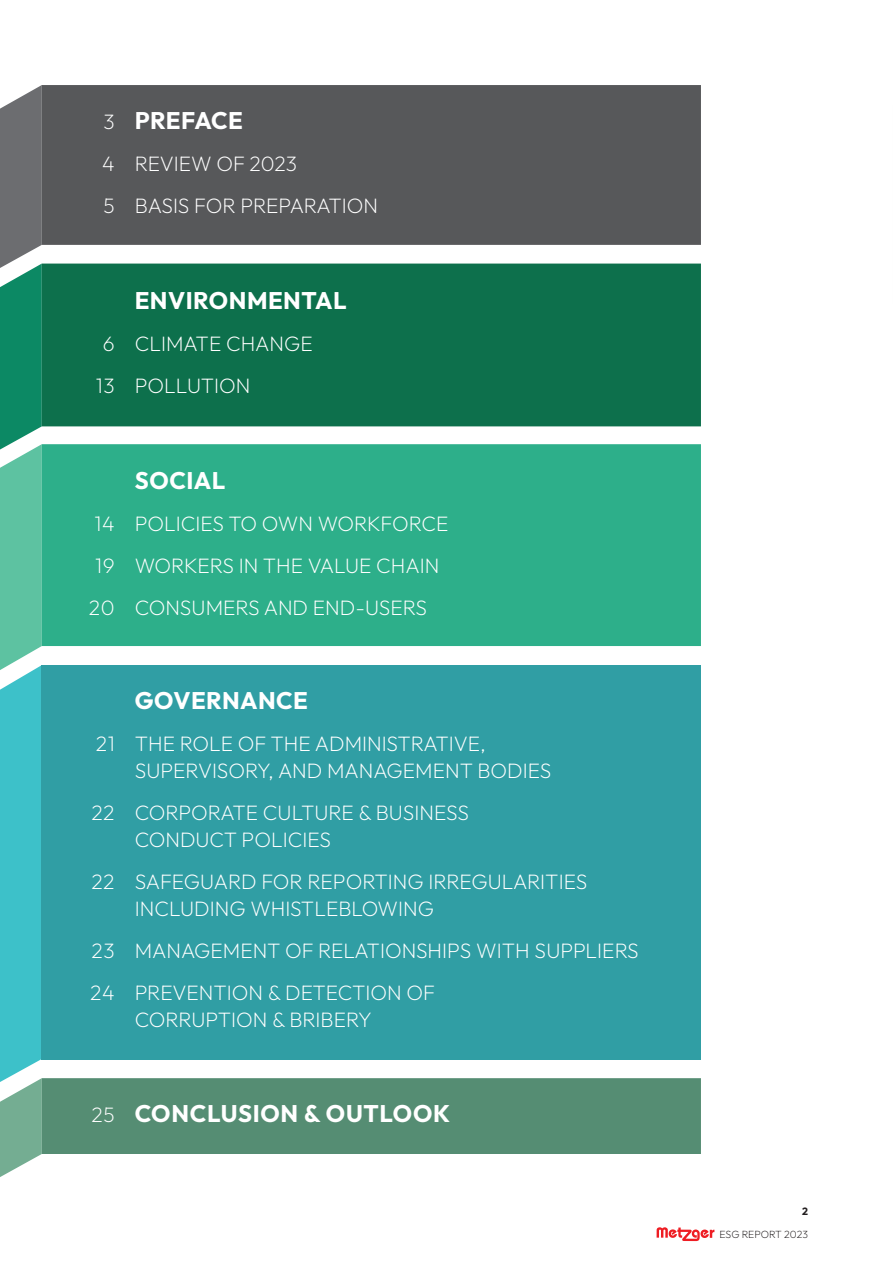
<style>
.page{position:relative;width:893px;height:1263px;background:#fff}
.page>*{position:absolute;margin:0;border:0;box-sizing:border-box;transform-origin:0 0}
.t1{font:700 24px "Outfit";letter-spacing:.02em;color:#fff}
.t2{font:200 21px/42px "Outfit";color:#fff}
.t3{font:200 10.5px "Outfit";color:#231f20}
.t4{font:700 10.5px "Outfit";color:#231f20}
.s1{font-weight:200;font-size:21px}
</style>
<div class="page">
<svg style="left:657px;top:1227px;width:57px;height:14px"></svg>
<div style="left:42px;top:85px;width:659px;height:160px;background:#57585a"></div>
<div style="left:42px;top:1078px;width:659px;height:76px;background:#558d73"></div>
<div style="left:42px;top:264px;width:659px;height:162px;background:#0d704c"></div>
<div style="left:42px;top:444px;width:659px;height:202px;background:#2daf8a"></div>
<svg style="left:0;top:85px;width:42px;height:1092px;background:#58b0a6"></svg>
<div style="left:42px;top:665px;width:659px;height:394px;background:#309ea4"></div>
<p class="t2" style="left:102px;top:101px;width:14px;text-align:justify">3<br>4<br>5</p>
<p class="t1" style="left:135px;top:104px;width:110px">PREFACE</p>
<p class="t2" style="left:135px;top:143px;width:245px">REVIEW OF 2023<br>BASIS FOR PREPARATION</p>
<p class="t2" style="left:96px;top:323px;width:20px;text-align:center">6<br>13</p>
<p class="t1" style="left:135px;top:284px;width:213px">ENVIRONMENTAL</p>
<p class="t2" style="left:135px;top:323px;width:179px">CLIMATE CHANGE<br>POLLUTION</p>
<p class="t2" style="left:89px;top:503px;width:27px;text-align:center">14<br>19<br>20</p>
<p class="t1" style="left:135px;top:464px;width:92px">SOCIAL</p>
<p class="t2" style="left:135px;top:503px;width:315px">POLICIES TO OWN WORKFORCE<br>WORKERS IN THE VALUE CHAIN<br>CONSUMERS AND END-USERS</p>
<p class="t2" style="left:96px;top:723px;width:20px">21</p>
<p class="t2" style="left:91px;top:792px;width:25px">22</p>
<p class="t2" style="left:91px;top:861px;width:25px">22</p>
<p class="t2" style="left:90px;top:930px;width:26px">23<br>24</p>
<p class="t1" style="left:135px;top:685px;width:175px">GOVERNANCE</p>
<p class="t2" style="left:135px;top:731px;width:418px;line-height:27px">THE ROLE OF THE ADMINISTRATIVE,<br>SUPERVISORY, AND MANAGEMENT BODIES</p>
<p class="t2" style="left:135px;top:800px;width:336px;line-height:27px">CORPORATE CULTURE &amp; BUSINESS<br>CONDUCT POLICIES</p>
<p class="t2" style="left:135px;top:869px;width:454px;line-height:27px">SAFEGUARD FOR REPORTING IRREGULARITIES<br>INCLUDING WHISTLEBLOWING</p>
<p class="t2" style="left:135px;top:930px;width:506px">MANAGEMENT OF RELATIONSHIPS WITH SUPPLIERS<br>PREVENTION &amp; DETECTION OF</p>
<p class="t2" style="left:135px;top:999px;width:239px">CORRUPTION &amp; BRIBERY</p>
<p class="t1" style="left:91px;top:1097px;width:360px"><span class="s1">25</span> CONCLUSION &amp; OUTLOOK</p>
<p class="t4" style="left:802px;top:1205px;width:7px">2</p>
<p class="t3" style="left:720px;top:1227px;width:90px">ESG REPORT 2023</p>
</div>
